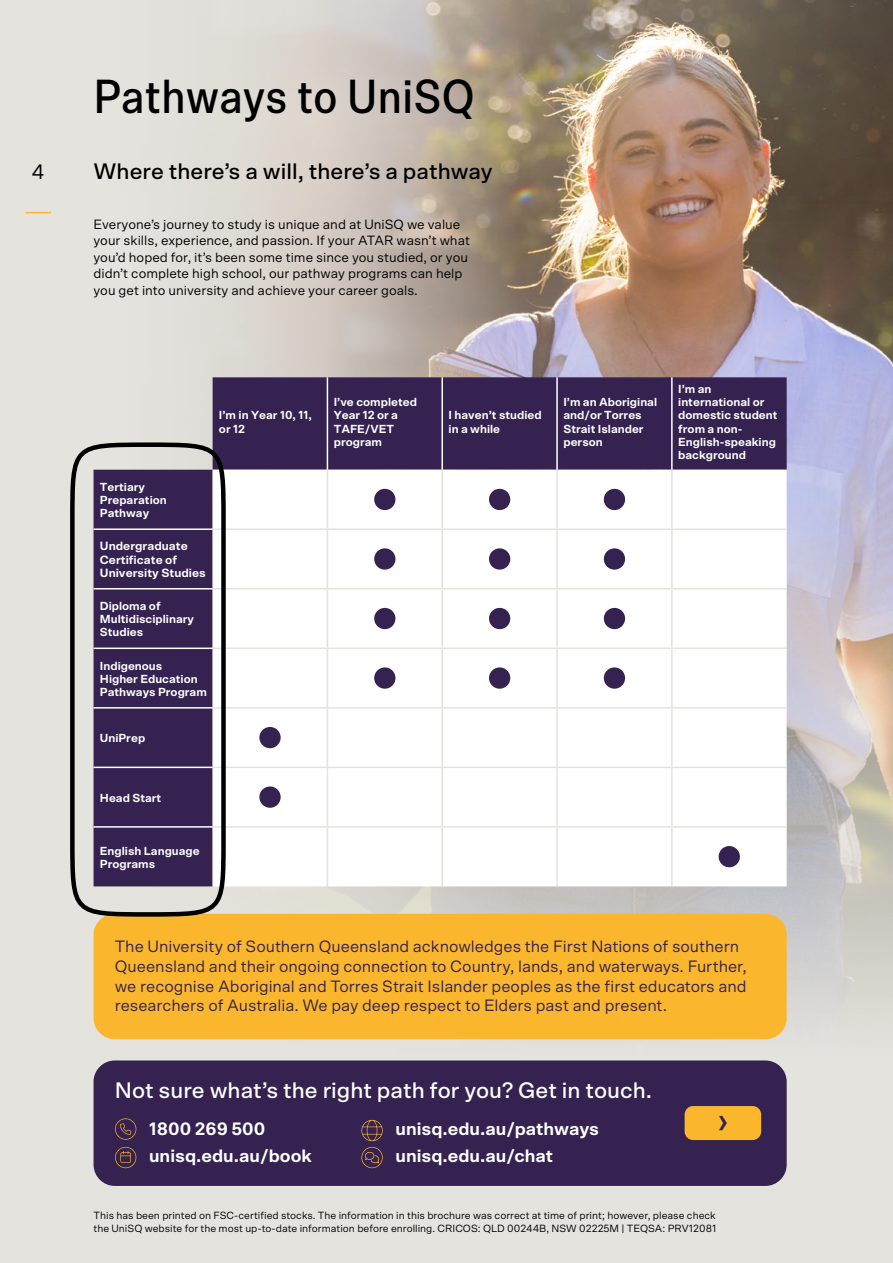
<style>
.page{position:relative;width:893px;height:1263px;background:#e4e3de}
.page>*{position:absolute;margin:0;border:0;box-sizing:border-box;transform-origin:0 0}
.t1{font:500 48px "Scto Grotesk B";color:#000}
.t2{font:500 36px "Scto Grotesk A";color:#352251}
.t3{font:500 22.5px "Scto Grotesk A";color:#fff}
.t4{font:500 22.5px "Scto Grotesk A";color:#000}
.t5{font:21px "Scto Grotesk A";color:#000}
.t6{font:700 18px/27px "Scto Grotesk A";color:#fff}
.t7{font:16.5px/19.8px "Scto Grotesk A";color:#352251}
.t8{font:13.5px/16.5px "Scto Grotesk A";color:#000}
.t9{font:700 12px/13.5px "Scto Grotesk A";color:#fff}
.t10{font:700 11.7px/13.2px "Scto Grotesk A";color:#fff}
.t11{font:10.5px/12.6px "Scto Grotesk A";color:#000}
</style>
<div class="page">
<img style="left:94px;top:0;width:799px;height:1040px">
<div style="left:94px;top:1060px;width:693px;height:126px;background:#352251;border-radius:21px"></div>
<svg style="left:115px;top:1118px;width:21px;height:22px"></svg>
<svg style="left:115px;top:1147px;width:21px;height:21px"></svg>
<svg style="left:361px;top:1120px;width:22px;height:21px"></svg>
<svg style="left:361px;top:1147px;width:22px;height:21px"></svg>
<div style="left:213px;top:377px;width:574px;height:93px;background:#352251"></div>
<div style="left:94px;top:470px;width:119px;height:416px;background:#352251"></div>
<div style="left:213px;top:470px;width:574px;height:416px;background:#fff"></div>
<hr style="left:327px;top:377px;width:1px;height:93px;background:#fff">
<hr style="left:441px;top:377px;width:2px;height:93px;background:#fff">
<hr style="left:556px;top:377px;width:2px;height:93px;background:#fff">
<hr style="left:671px;top:377px;width:2px;height:93px;background:#fff">
<hr style="left:94px;top:528px;width:119px;height:2px;background:#fff">
<hr style="left:94px;top:588px;width:119px;height:1px;background:#fff">
<hr style="left:94px;top:647px;width:119px;height:2px;background:#fff">
<hr style="left:94px;top:707px;width:119px;height:1px;background:#fff">
<hr style="left:94px;top:767px;width:119px;height:1px;background:#fff">
<hr style="left:94px;top:826px;width:119px;height:2px;background:#fff">
<hr style="left:327px;top:470px;width:1px;height:58px;background:#e4e3de">
<hr style="left:441px;top:470px;width:2px;height:58px;background:#e4e3de">
<hr style="left:556px;top:470px;width:2px;height:58px;background:#e4e3de">
<hr style="left:671px;top:470px;width:2px;height:58px;background:#e4e3de">
<hr style="left:213px;top:528px;width:114px;height:2px;background:#e4e3de">
<hr style="left:327px;top:528px;width:115px;height:2px;background:#e4e3de">
<hr style="left:327px;top:530px;width:1px;height:58px;background:#e4e3de">
<hr style="left:442px;top:528px;width:115px;height:2px;background:#e4e3de">
<hr style="left:441px;top:530px;width:2px;height:58px;background:#e4e3de">
<hr style="left:557px;top:528px;width:115px;height:2px;background:#e4e3de">
<hr style="left:556px;top:530px;width:2px;height:58px;background:#e4e3de">
<hr style="left:672px;top:528px;width:115px;height:2px;background:#e4e3de">
<hr style="left:671px;top:530px;width:2px;height:58px;background:#e4e3de">
<hr style="left:213px;top:588px;width:114px;height:1px;background:#e4e3de">
<hr style="left:327px;top:588px;width:115px;height:1px;background:#e4e3de">
<hr style="left:327px;top:589px;width:1px;height:58px;background:#e4e3de">
<hr style="left:442px;top:588px;width:115px;height:1px;background:#e4e3de">
<hr style="left:441px;top:589px;width:2px;height:58px;background:#e4e3de">
<hr style="left:557px;top:588px;width:115px;height:1px;background:#e4e3de">
<hr style="left:556px;top:589px;width:2px;height:58px;background:#e4e3de">
<hr style="left:672px;top:588px;width:115px;height:1px;background:#e4e3de">
<hr style="left:671px;top:589px;width:2px;height:58px;background:#e4e3de">
<hr style="left:213px;top:647px;width:114px;height:2px;background:#e4e3de">
<hr style="left:327px;top:647px;width:115px;height:2px;background:#e4e3de">
<hr style="left:327px;top:649px;width:1px;height:58px;background:#e4e3de">
<hr style="left:442px;top:647px;width:115px;height:2px;background:#e4e3de">
<hr style="left:441px;top:649px;width:2px;height:58px;background:#e4e3de">
<hr style="left:557px;top:647px;width:115px;height:2px;background:#e4e3de">
<hr style="left:556px;top:649px;width:2px;height:58px;background:#e4e3de">
<hr style="left:672px;top:647px;width:115px;height:2px;background:#e4e3de">
<hr style="left:671px;top:649px;width:2px;height:58px;background:#e4e3de">
<hr style="left:213px;top:707px;width:114px;height:1px;background:#e4e3de">
<hr style="left:327px;top:707px;width:115px;height:1px;background:#e4e3de">
<hr style="left:327px;top:708px;width:1px;height:59px;background:#e4e3de">
<hr style="left:442px;top:707px;width:115px;height:1px;background:#e4e3de">
<hr style="left:441px;top:708px;width:2px;height:59px;background:#e4e3de">
<hr style="left:557px;top:707px;width:115px;height:1px;background:#e4e3de">
<hr style="left:556px;top:708px;width:2px;height:59px;background:#e4e3de">
<hr style="left:672px;top:707px;width:115px;height:1px;background:#e4e3de">
<hr style="left:671px;top:708px;width:2px;height:59px;background:#e4e3de">
<hr style="left:213px;top:767px;width:114px;height:1px;background:#e4e3de">
<hr style="left:327px;top:767px;width:115px;height:1px;background:#e4e3de">
<hr style="left:327px;top:768px;width:1px;height:58px;background:#e4e3de">
<hr style="left:442px;top:767px;width:115px;height:1px;background:#e4e3de">
<hr style="left:441px;top:768px;width:2px;height:58px;background:#e4e3de">
<hr style="left:557px;top:767px;width:115px;height:1px;background:#e4e3de">
<hr style="left:556px;top:768px;width:2px;height:58px;background:#e4e3de">
<hr style="left:672px;top:767px;width:115px;height:1px;background:#e4e3de">
<hr style="left:671px;top:768px;width:2px;height:58px;background:#e4e3de">
<hr style="left:213px;top:826px;width:114px;height:2px;background:#e4e3de">
<hr style="left:327px;top:826px;width:115px;height:2px;background:#e4e3de">
<hr style="left:327px;top:828px;width:1px;height:58px;background:#e4e3de">
<hr style="left:442px;top:826px;width:115px;height:2px;background:#e4e3de">
<hr style="left:441px;top:828px;width:2px;height:58px;background:#e4e3de">
<hr style="left:557px;top:826px;width:115px;height:2px;background:#e4e3de">
<hr style="left:556px;top:828px;width:2px;height:58px;background:#e4e3de">
<hr style="left:672px;top:826px;width:115px;height:2px;background:#e4e3de">
<hr style="left:671px;top:828px;width:2px;height:58px;background:#e4e3de">
<div style="left:374px;top:489px;width:21px;height:21px;background:#352251;border-radius:50%"></div>
<div style="left:489px;top:489px;width:21px;height:21px;background:#352251;border-radius:50%"></div>
<div style="left:604px;top:489px;width:21px;height:21px;background:#352251;border-radius:50%"></div>
<div style="left:374px;top:548px;width:21px;height:22px;background:#352251;border-radius:50%"></div>
<div style="left:489px;top:548px;width:21px;height:22px;background:#352251;border-radius:50%"></div>
<div style="left:604px;top:548px;width:21px;height:22px;background:#352251;border-radius:50%"></div>
<div style="left:374px;top:608px;width:21px;height:21px;background:#352251;border-radius:50%"></div>
<div style="left:489px;top:608px;width:21px;height:21px;background:#352251;border-radius:50%"></div>
<div style="left:604px;top:608px;width:21px;height:21px;background:#352251;border-radius:50%"></div>
<div style="left:374px;top:667px;width:21px;height:22px;background:#352251;border-radius:50%"></div>
<div style="left:489px;top:667px;width:21px;height:22px;background:#352251;border-radius:50%"></div>
<div style="left:604px;top:667px;width:21px;height:22px;background:#352251;border-radius:50%"></div>
<div style="left:259px;top:727px;width:22px;height:21px;background:#352251;border-radius:50%"></div>
<div style="left:259px;top:786px;width:22px;height:22px;background:#352251;border-radius:50%"></div>
<div style="left:719px;top:846px;width:21px;height:21px;background:#352251;border-radius:50%"></div>
<div style="left:94px;top:914px;width:693px;height:125px;background:#fab62d;border-radius:21px"></div>
<div style="left:685px;top:1106px;width:76px;height:34px;background:#fab62d;border-radius:9px"></div>
<svg style="left:26px;top:212px;width:25px;height:1px"></svg>
<div style="left:70px;top:442px;width:156px;height:475px;border:4px solid #000;border-radius:76px"></div>
<h3 class="t5" style="left:32px;top:160px;width:15px">4</h3>
<h1 class="t1" style="left:94px;top:68px;width:383px">Pathways to UniSQ</h1>
<h3 class="t4" style="left:94px;top:158px;width:401px">Where there’s a will, there’s a pathway</h3>
<p class="t8" style="left:94px;top:216px;width:378px">Everyone’s journey to study is unique and at UniSQ we value your skills, experience, and passion. If your ATAR wasn’t what you’d hoped for, it’s been some time since you studied, or you didn’t complete high school, our pathway programs can help you get into university and achieve your career goals.</p>
<p class="t10" style="left:219px;top:409px;width:94px">I’m in Year 10, 11, or 12</p>
<p class="t10" style="left:100px;top:480px;width:68px">Tertiary<br>Preparation<br>Pathway</p>
<p class="t9" style="left:100px;top:539px;width:107px">Undergraduate<br>Certificate of<br>University Studies</p>
<p class="t10" style="left:100px;top:599px;width:96px">Diploma of<br>Multidisciplinary<br>Studies</p>
<p class="t10" style="left:100px;top:659px;width:108px">Indigenous<br>Higher Education<br>Pathways Program</p>
<p class="t10" style="left:100px;top:732px;width:47px">UniPrep</p>
<p class="t10" style="left:100px;top:791px;width:63px">Head Start</p>
<p class="t10" style="left:100px;top:844px;width:101px">English Language<br>Programs</p>
<p class="t10" style="left:334px;top:396px;width:85px">I’ve completed<br>Year 12 or a<br>TAFE/VET program</p>
<p class="t10" style="left:449px;top:409px;width:95px">I haven’t studied in a while</p>
<p class="t10" style="left:563px;top:396px;width:95px">I’m an Aboriginal and/or Torres<br>Strait Islander person</p>
<p class="t10" style="left:678px;top:382px;width:101px">I’m an international or domestic student from a non-<br>English-speaking background</p>
<p class="t7" style="left:115px;top:936px;width:633px">The University of Southern Queensland acknowledges the First Nations of southern Queensland and their ongoing connection to Country, lands, and waterways. Further, we recognise Aboriginal and Torres Strait Islander peoples as the first educators and researchers of Australia. We pay deep respect to Elders past and present.</p>
<h3 class="t3" style="left:115px;top:1076px;width:539px">Not sure what’s the right path for you? Get in touch.</h3>
<h3 class="t6" style="left:149px;top:1115px;width:164px">1800 269 500 unisq.edu.au/book</h3>
<h3 class="t6" style="left:395px;top:1115px;width:205px">unisq.edu.au/pathways unisq.edu.au/chat</h3>
<h2 class="t2" style="left:717px;top:1101px;width:13px">›</h2>
<p class="t11" style="left:94px;top:1209px;width:624px">This has been printed on FSC-certified stocks. The information in this brochure was correct at time of print; however, please check the UniSQ website for the most up-to-date information before enrolling. CRICOS: QLD 00244B, NSW 02225M | TEQSA: PRV12081</p>
</div>
